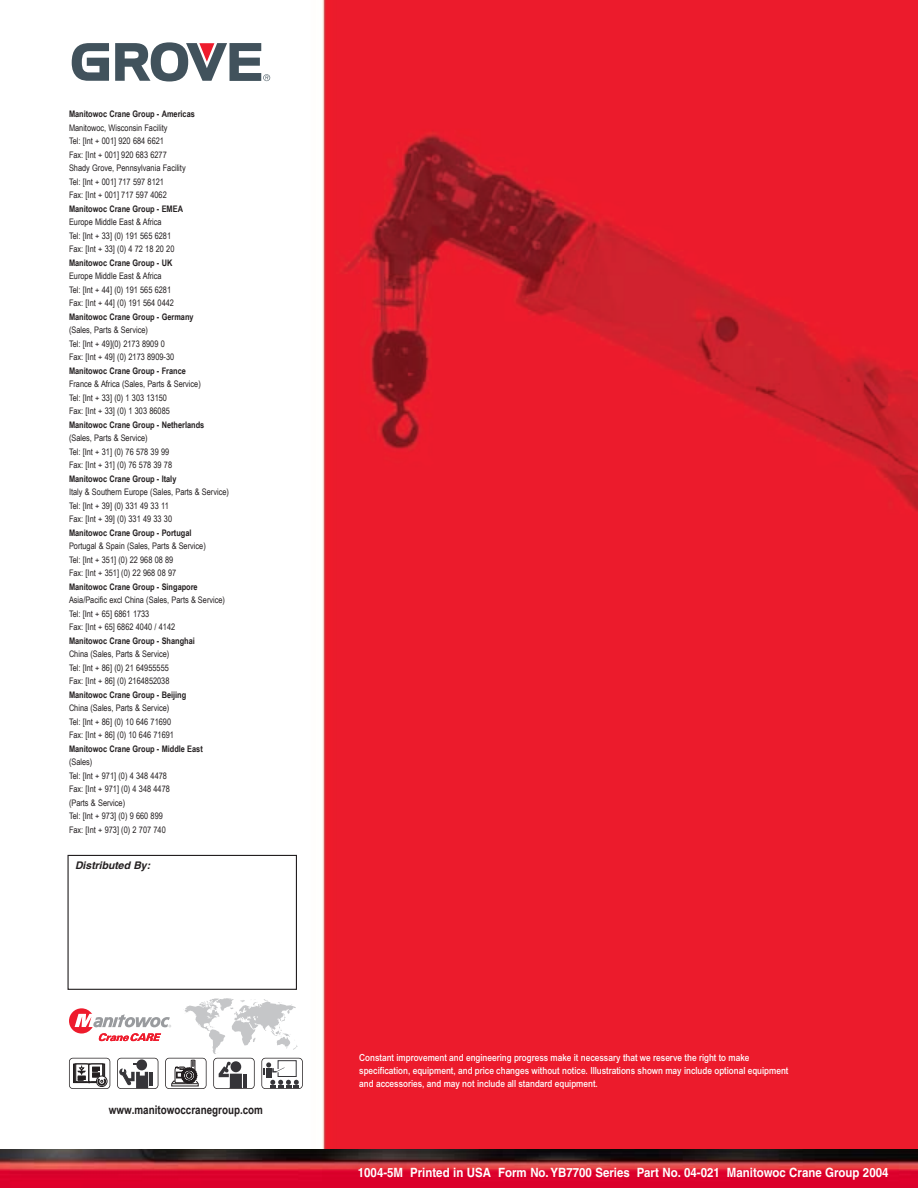
<style>
.page{position:relative;width:918px;height:1188px;background:#fff}
.page>*{position:absolute;margin:0;border:0;box-sizing:border-box;transform-origin:0 0}
.t1{font:700 12.75px "Helvetica";color:#fff;scale:.9 1}
.t2{font:700 12px "Arial Narrow";color:#231f20}
.t3{font:10.5px/12.6px "Arial Mdm";color:#fff;scale:.86 1}
.t4{font:italic 700 10.5px "Helvetica";color:#231f20}
.t5{font:9px/13.5px "Arial Narrow";color:#231f20}
.t6{font:700 9px "Arial Narrow";color:#231f20}
</style>
<div class="page">
<img style="left:67px;top:0;width:851px;height:1149px">
<svg style="left:72px;top:43px;width:37px;height:38px"></svg>
<svg style="left:115px;top:42px;width:155px;height:40px"></svg>
<img style="left:0;top:1149px;width:918px;height:39px">
<div style="left:68px;top:855px;width:229px;height:135px;border:1px solid #231f20"></div>
<svg style="left:69px;top:1008px;width:102px;height:33px"></svg>
<svg style="left:183px;top:998px;width:115px;height:56px"></svg>
<svg style="left:69px;top:1058px;width:41px;height:31px"></svg>
<div style="left:96px;top:1076px;width:11px;height:11px;border:1px solid #231f20;border-radius:50%"></div>
<svg style="left:74px;top:1064px;width:32px;height:22px"></svg>
<div style="left:69px;top:1058px;width:41px;height:31px;border:1px solid #231f20;border-radius:4px"></div>
<div style="left:117px;top:1058px;width:41px;height:31px;background:#fff;border-radius:4px"></div>
<hr style="left:150px;top:1072px;width:3px;height:14px;background:#363539">
<svg style="left:136px;top:1059px;width:11px;height:11px"></svg>
<svg style="left:120px;top:1063px;width:28px;height:24px"></svg>
<div style="left:117px;top:1058px;width:41px;height:31px;border:1px solid #231f20;border-radius:4px"></div>
<div style="left:166px;top:1058px;width:40px;height:31px;background:#fff;border-radius:4px"></div>
<svg style="left:171px;top:1060px;width:28px;height:26px"></svg>
<div style="left:165px;top:1058px;width:42px;height:31px;border:1px solid #231f20;border-radius:4px"></div>
<div style="left:214px;top:1058px;width:40px;height:31px;background:#fff;border-radius:4px"></div>
<hr style="left:244px;top:1074px;width:3px;height:14px;background:#363539">
<svg style="left:219px;top:1061px;width:25px;height:26px"></svg>
<div style="left:213px;top:1058px;width:42px;height:31px;border:1px solid #231f20;border-radius:4px"></div>
<div style="left:262px;top:1058px;width:40px;height:31px;background:#fff;border-radius:4px"></div>
<svg style="left:264px;top:1060px;width:35px;height:27px"></svg>
<div style="left:261px;top:1058px;width:42px;height:31px;border:1px solid #231f20;border-radius:4px"></div>
<p class="t6" style="left:69px;top:109px;width:127px">Manitowoc Crane Group - Americas</p>
<p class="t5" style="left:69px;top:120px;width:118px">Manitowoc, Wisconsin Facility<br>Tel: [Int + 001] 920 684 6621<br>Fax: [Int + 001] 920 683 6277<br>Shady Grove, Pennsylvania Facility<br>Tel: [Int + 001] 717 597 8121<br>Fax: [Int + 001] 717 597 4062</p>
<p class="t6" style="left:69px;top:203px;width:115px">Manitowoc Crane Group - EMEA</p>
<p class="t5" style="left:69px;top:215px;width:107px">Europe Middle East &amp; Africa<br>Tel: [Int + 33] (0) 191 565 6281<br>Fax: [Int + 33] (0) 4 72 18 20 20</p>
<p class="t6" style="left:69px;top:257px;width:105px">Manitowoc Crane Group - UK</p>
<p class="t5" style="left:69px;top:269px;width:107px">Europe Middle East &amp; Africa<br>Tel: [Int + 44] (0) 191 565 6281<br>Fax: [Int + 44] (0) 191 564 0442</p>
<p class="t6" style="left:69px;top:311px;width:126px">Manitowoc Crane Group - Germany</p>
<p class="t5" style="left:69px;top:323px;width:107px">(Sales, Parts &amp; Service)<br>Tel: [Int + 49](0) 2173 8909 0<br>Fax: [Int + 49] (0) 2173 8909-30</p>
<p class="t6" style="left:69px;top:365px;width:118px">Manitowoc Crane Group - France</p>
<p class="t5" style="left:69px;top:377px;width:133px">France &amp; Africa (Sales, Parts &amp; Service)<br>Tel: [Int + 33] (0) 1 303 13150<br>Fax: [Int + 33] (0) 1 303 86085</p>
<p class="t6" style="left:69px;top:419px;width:137px">Manitowoc Crane Group - Netherlands</p>
<p class="t5" style="left:69px;top:431px;width:105px">(Sales, Parts &amp; Service)<br>Tel: [Int + 31] (0) 76 578 39 99<br>Fax: [Int + 31] (0) 76 578 39 78</p>
<p class="t6" style="left:69px;top:473px;width:109px">Manitowoc Crane Group - Italy</p>
<p class="t5" style="left:69px;top:485px;width:161px">Italy &amp; Southern Europe (Sales, Parts &amp; Service)<br>Tel: [Int + 39] (0) 331 49 33 11<br>Fax: [Int + 39] (0) 331 49 33 30</p>
<p class="t6" style="left:69px;top:527px;width:124px">Manitowoc Crane Group - Portugal</p>
<p class="t5" style="left:69px;top:539px;width:138px">Portugal &amp; Spain (Sales, Parts &amp; Service)<br>Tel: [Int + 351] (0) 22 968 08 89<br>Fax: [Int + 351] (0) 22 968 08 97</p>
<p class="t6" style="left:69px;top:581px;width:130px">Manitowoc Crane Group - Singapore</p>
<p class="t5" style="left:69px;top:593px;width:158px">Asia/Pacific excl China (Sales, Parts &amp; Service)<br>Tel: [Int + 65] 6861 1733<br>Fax: [Int + 65] 6862 4040 / 4142</p>
<p class="t6" style="left:69px;top:635px;width:127px">Manitowoc Crane Group - Shanghai</p>
<p class="t5" style="left:69px;top:647px;width:102px;text-align:justify">China (Sales, Parts &amp; Service)<br>Tel: [Int + 86] (0) 21 64955555<br>Fax: [Int + 86] (0) 2164852038</p>
<p class="t6" style="left:69px;top:689px;width:119px">Manitowoc Crane Group - Beijing</p>
<p class="t5" style="left:69px;top:701px;width:107px">China (Sales, Parts &amp; Service)<br>Tel: [Int + 86] (0) 10 646 71690<br>Fax: [Int + 86] (0) 10 646 71691</p>
<p class="t6" style="left:69px;top:743px;width:135px">Manitowoc Crane Group - Middle East</p>
<p class="t5" style="left:69px;top:755px;width:102px">(Sales)<br>Tel: [Int + 971] (0) 4 348 4478<br>Fax: [Int + 971] (0) 4 348 4478 (Parts &amp; Service)<br>Tel: [Int + 973] (0) 9 660 899<br>Fax: [Int + 973] (0) 2 707 740</p>
<p class="t4" style="left:75px;top:862px;width:77px">Distributed By:</p>
<h2 class="t2" style="left:109px;top:1103px;width:156px">www.manitowoccranegroup.com</h2>
<p class="t3" style="left:359px;top:1053px;width:501px">Constant improvement and engineering progress make it necessary that we reserve the right to make specification, equipment, and price changes without notice. Illustrations shown may include optional equipment and accessories, and may not include all standard equipment.</p>
<h1 class="t1" style="left:358px;top:1167px;width:591px">1004-5M Printed in USA Form No. YB7700 Series Part No. 04-021 Manitowoc Crane Group 2004</h1>
</div>
